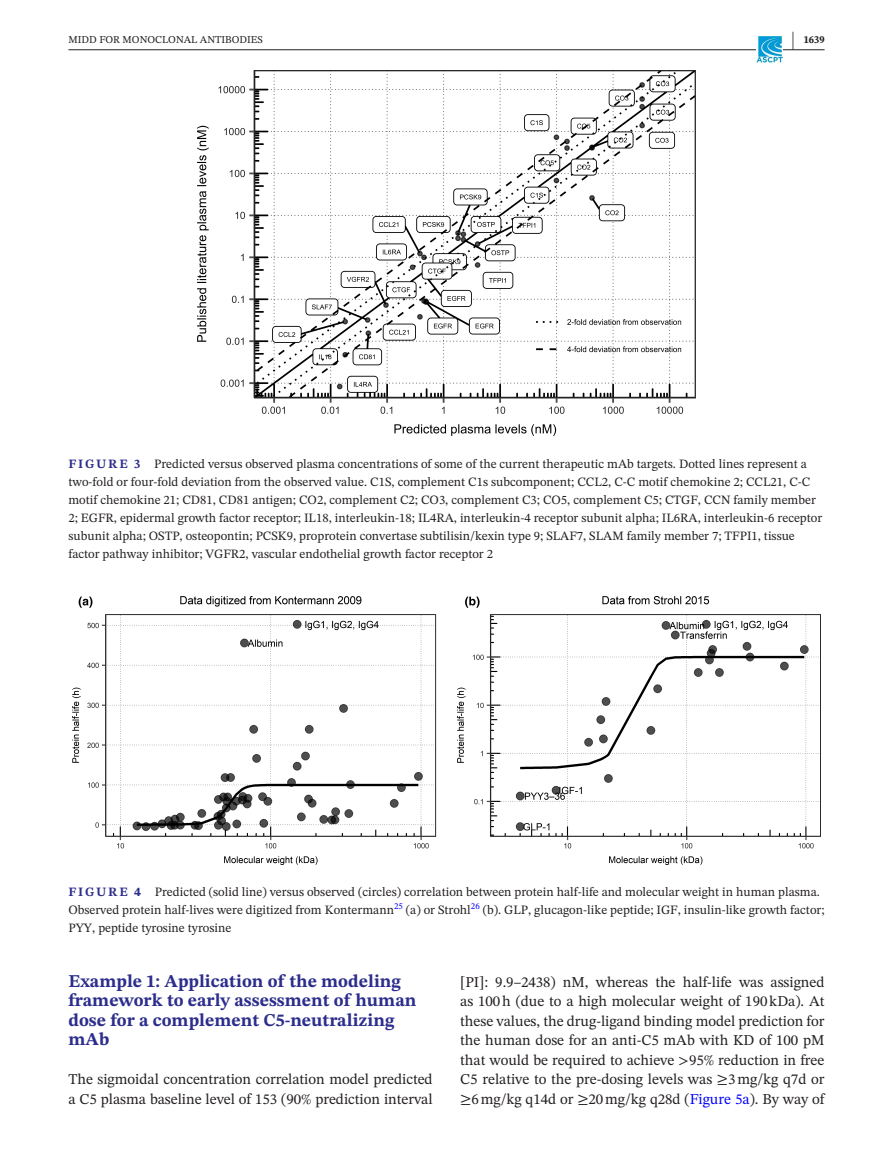
<style>
.page{position:relative;width:893px;height:1174px;background:#fff}
.page>*{position:absolute;margin:0;border:0;box-sizing:border-box;transform-origin:0 0}
.t1{font:700 21px "STIX Two Text";color:#231f20;scale:.42 1}
.t2{font:700 18px/19.5px "STIX Two Text";color:#2c2d8c}
.t3{font:15px/19.5px "STIX Two Text";letter-spacing:-.005em;color:#231f20}
.t4{font:12.75px/18px "STIX Two Text";color:#231f20}
.t5{font:10.5px "STIX Two Text";color:#231f20}
.t6{font:700 10.5px "STIX Two Text";color:#231f20}
.s1{font-weight:700;color:#2c2d8c}
.s2{font-family:"Cambria Math"}
.s3{color:#00f}
</style>
<div class="page">
<hr style="left:68px;top:49px;width:756px;height:1px;background:#231f20">
<img style="left:757px;top:37px;width:25px;height:25px">
<img style="left:198px;top:70px;width:497px;height:366px">
<img style="left:72px;top:597px;width:749px;height:267px">
<h1 class="t1" style="left:792px;top:24px;width:8px">|</h1>
<p class="t5" style="left:68px;top:32px;width:196px">MIDD FOR MONOCLONAL ANTIBODIES</p>
<p class="t6" style="left:804px;top:32px;width:22px">1639</p>
<p class="t4" style="left:68px;top:455px;width:755px"><span class="s1">FIGURE 3</span> Predicted versus observed plasma concentrations of some of the current therapeutic mAb targets. Dotted lines represent a two-fold or four-fold deviation from the observed value. C1S, complement C1s subcomponent; CCL2, C-C motif chemokine 2; CCL21, C-C motif chemokine 21; CD81, CD81 antigen; CO2, complement C2; CO3, complement C3; CO5, complement C5; CTGF, CCN family member 2; EGFR, epidermal growth factor receptor; IL18, interleukin-18; IL4RA, interleukin-4 receptor subunit alpha; IL6RA, interleukin-6 receptor subunit alpha; OSTP, osteopontin; PCSK9, proprotein convertase subtilisin/kexin type 9; SLAF7, SLAM family member 7; TFPI1, tissue factor pathway inhibitor; VGFR2, vascular endothelial growth factor receptor 2</p>
<p class="t4" style="left:68px;top:883px;width:758px"><span class="s1">FIGURE 4</span> Predicted (solid line) versus observed (circles) correlation between protein half-life and molecular weight in human plasma.<br>Observed protein half-lives were digitized from Kontermann<sup>25</sup> (a) or Strohl<sup>26</sup> (b). GLP, glucagon-like peptide; IGF, insulin-like growth factor;<br>PYY, peptide tyrosine tyrosine</p>
<h2 class="t2" style="left:68px;top:971px;width:350px">Example 1: Application of the modeling framework to early assessment of human dose for a complement C5-neutralizing mAb</h2>
<p class="t3" style="left:68px;top:1069px;width:366px">The sigmoidal concentration correlation model predicted a C5 plasma baseline level of 153 (90% prediction interval</p>
<p class="t3" style="left:460px;top:972px;width:366px;text-align:justify">[PI]: 9.9–2438) nM, whereas the half-life was assigned as 100h (due to a high molecular weight of 190kDa). At these values, the drug-ligand binding model prediction for the human dose for an anti-C5 mAb with KD of 100 pM that would be required to achieve &gt;95% reduction in free C5 relative to the pre-dosing levels was <span class="s2">≥</span>3mg/kg q7d or <span class="s2">≥</span>6mg/kg q14d or <span class="s2">≥</span>20mg/kg q28d (<span class="s3">Figure 5a</span>). By way of</p>
</div>
